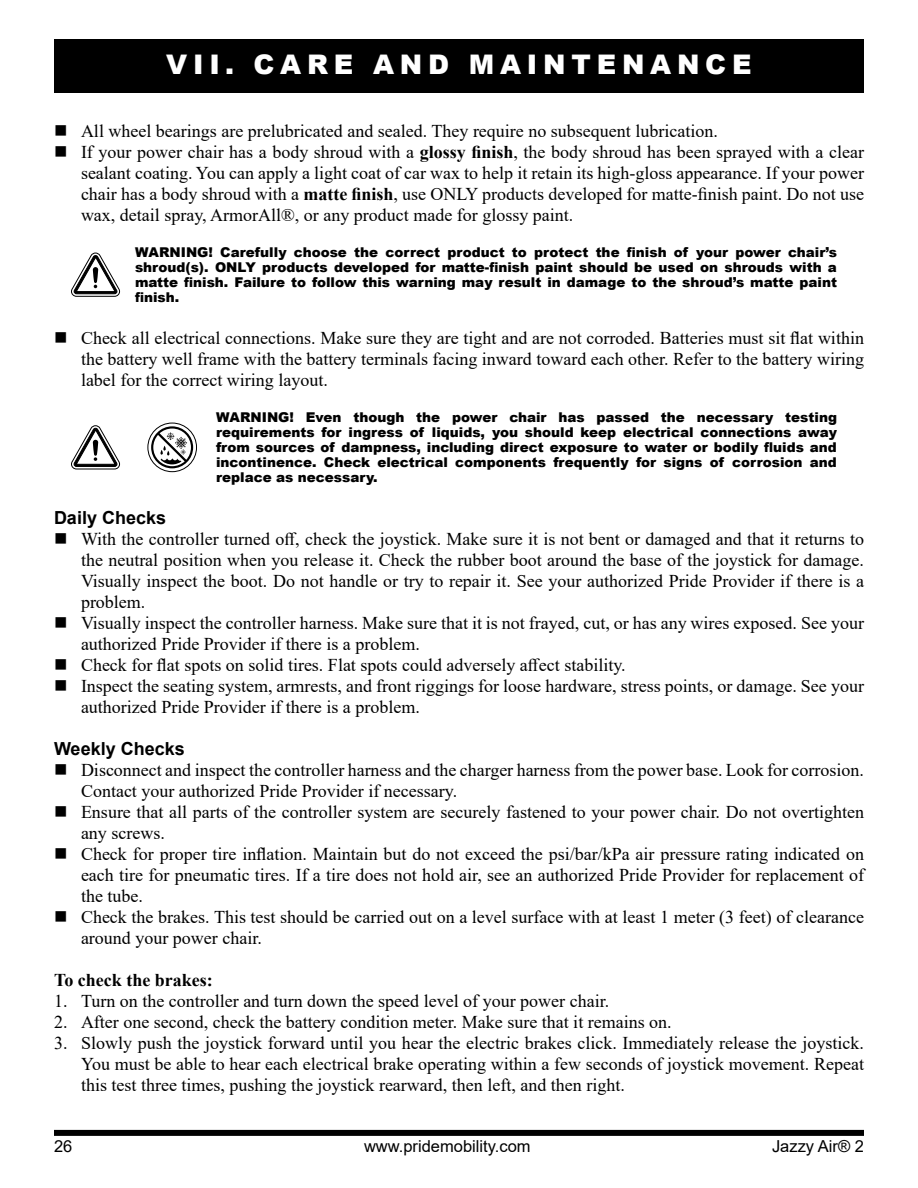
<style>
.page{position:relative;width:918px;height:1188px;background:#fff}
.page>*{position:absolute;margin:0;border:0;box-sizing:border-box;transform-origin:0 0}
.Page_headers{font:900 27px "Arial";letter-spacing:.215em;color:#fff}
.t1{font:18px/21px "Times New Roman";color:#000;text-align:justify}
.Subheading{font:700 18px "Arial";color:#000}
.Body_text{font:700 18px "Times New Roman";color:#000}
.t2{font:16.5px "Arial";color:#000}
.WARNINGS{font:900 13.5px/15px "Arial";color:#000;text-align:justify}
.s1{font-weight:700}
</style>
<div class="page">
<div style="left:54px;top:39px;width:810px;height:54px;background:#000"></div>
<div style="left:54px;top:1130px;width:810px;height:6px;background:#000"></div>
<svg style="left:71px;top:426px;width:49px;height:44px"></svg>
<div style="left:148px;top:423px;width:49px;height:49px;border:1px solid #000;border-radius:50%"></div>
<svg style="left:151px;top:426px;width:42px;height:42px"></svg>
<svg style="left:71px;top:253px;width:49px;height:44px"></svg>
<p class="Page_headers" style="left:166px;top:45px;width:587px">VII. CARE AND MAINTENANCE</p>
<p class="t1" style="left:81px;top:120px;width:638px">All wheel bearings are prelubricated and sealed. They require no subsequent lubrication.</p>
<p class="t1" style="left:81px;top:141px;width:785px">If your power chair has a body shroud with a <span class="s1">glossy finish</span>, the body shroud has been sprayed with a clear sealant coating. You can apply a light coat of car wax to help it retain its high-gloss appearance. If your power chair has a body shroud with a <span class="s1">matte finish</span>, use ONLY products developed for matte-finish paint. Do not use wax, detail spray, ArmorAll®, or any product made for glossy paint.</p>
<p class="WARNINGS" style="left:135px;top:244px;width:704px">WARNING! Carefully choose the correct product to protect the finish of your power chair’s shroud(s). ONLY products developed for matte-finish paint should be used on shrouds with a matte finish. Failure to follow this warning may result in damage to the shroud’s matte paint finish.</p>
<p class="t1" style="left:81px;top:327px;width:785px">Check all electrical connections. Make sure they are tight and are not corroded. Batteries must sit flat within the battery well frame with the battery terminals facing inward toward each other. Refer to the battery wiring label for the correct wiring layout.</p>
<p class="WARNINGS" style="left:216px;top:409px;width:623px">WARNING! Even though the power chair has passed the necessary testing requirements for ingress of liquids, you should keep electrical connections away from sources of dampness, including direct exposure to water or bodily fluids and incontinence. Check electrical components frequently for signs of corrosion and replace as necessary.</p>
<p class="Subheading" style="left:54px;top:505px;width:114px">Daily Checks</p>
<p class="t1" style="left:81px;top:528px;width:785px">With the controller turned off, check the joystick. Make sure it is not bent or damaged and that it returns to the neutral position when you release it. Check the rubber boot around the base of the joystick for damage.<br>Visually inspect the boot. Do not handle or try to repair it. See your authorized Pride Provider if there is a problem.</p>
<p class="t1" style="left:81px;top:612px;width:785px">Visually inspect the controller harness. Make sure that it is not frayed, cut, or has any wires exposed. See your authorized Pride Provider if there is a problem.</p>
<p class="t1" style="left:81px;top:654px;width:546px">Check for flat spots on solid tires. Flat spots could adversely affect stability.</p>
<p class="t1" style="left:81px;top:675px;width:785px">Inspect the seating system, armrests, and front riggings for loose hardware, stress points, or damage. See your authorized Pride Provider if there is a problem.</p>
<p class="Subheading" style="left:54px;top:736px;width:132px">Weekly Checks</p>
<p class="t1" style="left:81px;top:759px;width:785px">Disconnect and inspect the controller harness and the charger harness from the power base. Look for corrosion.<br>Contact your authorized Pride Provider if necessary.</p>
<p class="t1" style="left:81px;top:801px;width:785px">Ensure that all parts of the controller system are securely fastened to your power chair. Do not overtighten any screws.</p>
<p class="t1" style="left:81px;top:843px;width:785px">Check for proper tire inflation. Maintain but do not exceed the psi/bar/kPa air pressure rating indicated on each tire for pneumatic tires. If a tire does not hold air, see an authorized Pride Provider for replacement of the tube.</p>
<p class="t1" style="left:81px;top:906px;width:785px">Check the brakes. This test should be carried out on a level surface with at least 1 meter (3 feet) of clearance around your power chair.</p>
<p class="Body_text" style="left:54px;top:967px;width:160px">To check the brakes:</p>
<p class="t1" style="left:54px;top:990px;width:557px">1. Turn on the controller and turn down the speed level of your power chair.</p>
<p class="t1" style="left:54px;top:1011px;width:619px">2. After one second, check the battery condition meter. Make sure that it remains on.</p>
<p class="t1" style="left:81px;top:1032px;width:785px;text-indent:-27px">3. Slowly push the joystick forward until you hear the electric brakes click. Immediately release the joystick.<br>You must be able to hear each electrical brake operating within a few seconds of joystick movement. Repeat this test three times, pushing the joystick rearward, then left, and then right.</p>
<p class="t2" style="left:54px;top:1134px;width:20px">26</p>
<p class="t2" style="left:364px;top:1134px;width:168px">www.pridemobility.com</p>
<p class="t2" style="left:772px;top:1134px;width:93px">Jazzy Air® 2</p>
</div>
